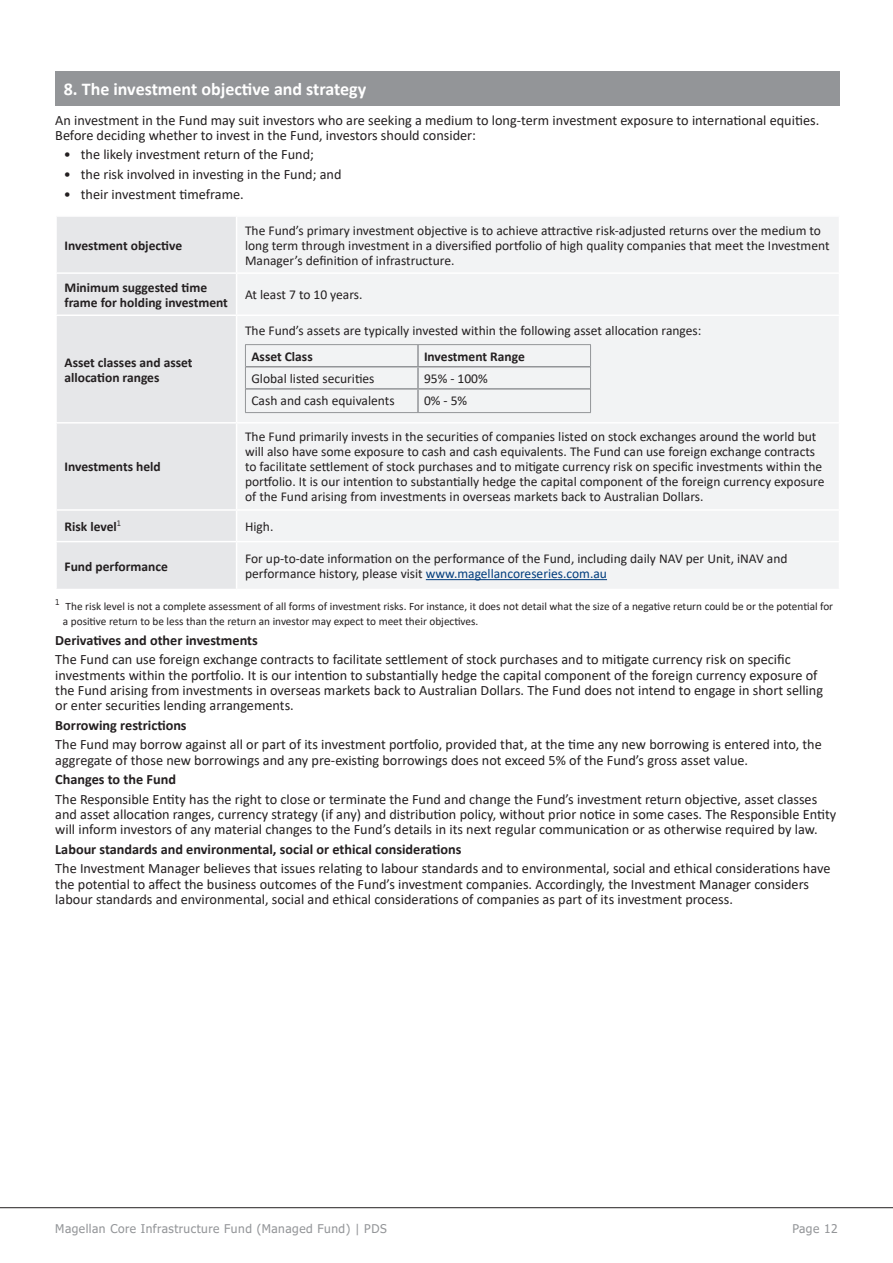
<style>
.page{position:relative;width:893px;height:1263px;background:#fff}
.page>*{position:absolute;margin:0;border:0;box-sizing:border-box;transform-origin:0 0}
.Heading_1{font:700 18px "Calibri";color:#fff}
.Body_Text{font:14.25px/15.3px "Calibri";color:#231f20}
.Body_text_bold{font:700 14.25px "Calibri";color:#231f20}
.Table_text{font:13.5px/15px "Calibri";color:#231f20}
.Table_text-2{font:700 13.5px/15px "Calibri";color:#231f20}
.Table_text_heading{font:700 13.5px "Calibri";color:#231f20}
.t1{font:12px "Tahoma";letter-spacing:.04em;color:#939598}
.Body_Text-2{font:11.25px/15.3px "Calibri";color:#231f20}
.s1{color:#013d7d}
</style>
<div class="page">
<hr style="left:0;top:1207px;width:893px;height:1px;background:#231f20">
<div style="left:55px;top:71px;width:785px;height:34px;background:#939598"></div>
<div style="left:57px;top:217px;width:179px;height:372px;background:#e6e7e9"></div>
<div style="left:238px;top:217px;width:601px;height:371px;background:#f2f3f4"></div>
<hr style="left:55px;top:272px;width:182px;height:2px;background:#fff">
<hr style="left:237px;top:272px;width:603px;height:2px;background:#fff">
<hr style="left:55px;top:314px;width:182px;height:2px;background:#fff">
<hr style="left:237px;top:314px;width:603px;height:2px;background:#fff">
<hr style="left:55px;top:422px;width:182px;height:2px;background:#fff">
<hr style="left:237px;top:422px;width:603px;height:2px;background:#fff">
<hr style="left:55px;top:509px;width:182px;height:2px;background:#fff">
<hr style="left:237px;top:509px;width:603px;height:2px;background:#fff">
<hr style="left:55px;top:541px;width:182px;height:1px;background:#fff">
<hr style="left:237px;top:541px;width:603px;height:1px;background:#fff">
<hr style="left:245px;top:344px;width:173px;height:1px;background:#939598">
<hr style="left:418px;top:344px;width:173px;height:1px;background:#939598">
<svg style="left:245px;top:345px;width:1px;height:67px"></svg>
<svg style="left:590px;top:345px;width:1px;height:67px"></svg>
<hr style="left:245px;top:412px;width:173px;height:1px;background:#939598">
<hr style="left:418px;top:412px;width:173px;height:1px;background:#939598">
<hr style="left:417px;top:345px;width:2px;height:21px;background:#939598">
<hr style="left:246px;top:366px;width:172px;height:1px;background:#939598">
<hr style="left:418px;top:366px;width:172px;height:1px;background:#939598">
<hr style="left:417px;top:367px;width:2px;height:21px;background:#939598">
<hr style="left:246px;top:388px;width:172px;height:2px;background:#939598">
<hr style="left:418px;top:388px;width:172px;height:2px;background:#939598">
<hr style="left:417px;top:390px;width:2px;height:22px;background:#939598">
<hr style="left:426px;top:579px;width:181px;height:1px;background:#013d7d">
<p class="Heading_1" style="left:64px;top:76px;width:304px">8. The investment objective and strategy</p>
<p class="Body_Text" style="left:55px;top:112px;width:765px">An investment in the Fund may suit investors who are seeking a medium to long-term investment exposure to international equities.<br>Before deciding whether to invest in the Fund, investors should consider:</p>
<p class="Body_Text" style="left:64px;top:147px;width:252px">• the likely investment return of the Fund;</p>
<p class="Body_Text" style="left:64px;top:166px;width:279px">• the risk involved in investing in the Fund; and</p>
<p class="Body_Text" style="left:64px;top:186px;width:181px">• their investment timeframe.</p>
<p class="Table_text_heading" style="left:65px;top:236px;width:119px">Investment objective</p>
<p class="Table_text" style="left:245px;top:222px;width:586px">The Fund’s primary investment objective is to achieve attractive risk-adjusted returns over the medium to long term through investment in a diversified portfolio of high quality companies that meet the Investment<br>Manager’s definition of infrastructure.</p>
<p class="Table_text-2" style="left:65px;top:280px;width:165px">Minimum suggested time frame for holding investment</p>
<p class="Table_text" style="left:245px;top:287px;width:119px">At least 7 to 10 years.</p>
<p class="Table_text-2" style="left:65px;top:354px;width:130px">Asset classes and asset allocation ranges</p>
<p class="Table_text-2" style="left:65px;top:459px;width:98px">Investments held</p>
<p class="Table_text" style="left:245px;top:323px;width:458px">The Fund’s assets are typically invested within the following asset allocation ranges:</p>
<p class="Table_text-2" style="left:251px;top:349px;width:63px">Asset Class</p>
<p class="Table_text-2" style="left:424px;top:349px;width:102px">Investment Range</p>
<p class="Table_text" style="left:251px;top:371px;width:125px">Global listed securities</p>
<p class="Table_text" style="left:424px;top:371px;width:65px">95% - 100%</p>
<p class="Table_text" style="left:251px;top:393px;width:145px">Cash and cash equivalents</p>
<p class="Table_text" style="left:424px;top:393px;width:45px">0% - 5%</p>
<p class="Table_text" style="left:245px;top:429px;width:581px">The Fund primarily invests in the securities of companies listed on stock exchanges around the world but will also have some exposure to cash and cash equivalents. The Fund can use foreign exchange contracts to facilitate settlement of stock purchases and to mitigate currency risk on specific investments within the portfolio. It is our intention to substantially hedge the capital component of the foreign currency exposure of the Fund arising from investments in overseas markets back to Australian Dollars.</p>
<p class="Table_text-2" style="left:65px;top:519px;width:58px">Risk level<sup>1</sup></p>
<p class="Table_text" style="left:245px;top:518px;width:30px">High.</p>
<p class="Table_text-2" style="left:65px;top:558px;width:105px">Fund performance</p>
<p class="Table_text" style="left:245px;top:551px;width:544px">For up-to-date information on the performance of the Fund, including daily NAV per Unit, iNAV and performance history, please visit <span class="s1">www.magellancoreseries.com.au</span></p>
<p class="Body_Text-2" style="left:63px;top:598px;width:772px;text-indent:-8px"><sup>1</sup> The risk level is not a complete assessment of all forms of investment risks. For instance, it does not detail what the size of a negative return could be or the potential for a positive return to be less than the return an investor may expect to meet their objectives.</p>
<p class="Body_text_bold" style="left:55px;top:630px;width:204px">Derivatives and other investments</p>
<p class="Body_Text" style="left:55px;top:651px;width:769px">The Fund can use foreign exchange contracts to facilitate settlement of stock purchases and to mitigate currency risk on specific investments within the portfolio. It is our intention to substantially hedge the capital component of the foreign currency exposure of the Fund arising from investments in overseas markets back to Australian Dollars. The Fund does not intend to engage in short selling or enter securities lending arrangements.</p>
<p class="Body_text_bold" style="left:55px;top:715px;width:133px">Borrowing restrictions</p>
<p class="Body_Text" style="left:55px;top:736px;width:768px">The Fund may borrow against all or part of its investment portfolio, provided that, at the time any new borrowing is entered into, the aggregate of those new borrowings and any pre-existing borrowings does not exceed 5% of the Fund’s gross asset value.</p>
<p class="Body_text_bold" style="left:55px;top:769px;width:122px">Changes to the Fund</p>
<p class="Body_Text" style="left:55px;top:791px;width:782px">The Responsible Entity has the right to close or terminate the Fund and change the Fund’s investment return objective, asset classes and asset allocation ranges, currency strategy (if any) and distribution policy, without prior notice in some cases. The Responsible Entity will inform investors of any material changes to the Fund’s details in its next regular communication or as otherwise required by law.</p>
<p class="Body_text_bold" style="left:55px;top:839px;width:408px">Labour standards and environmental, social or ethical considerations</p>
<p class="Body_Text" style="left:55px;top:861px;width:777px">The Investment Manager believes that issues relating to labour standards and to environmental, social and ethical considerations have the potential to affect the business outcomes of the Fund’s investment companies. Accordingly, the Investment Manager considers labour standards and environmental, social and ethical considerations of companies as part of its investment process.</p>
<p class="t1" style="left:55px;top:1221px;width:333px">Magellan Core Infrastructure Fund (Managed Fund) | PDS</p>
<p class="t1" style="left:792px;top:1221px;width:47px">Page 12</p>
</div>
